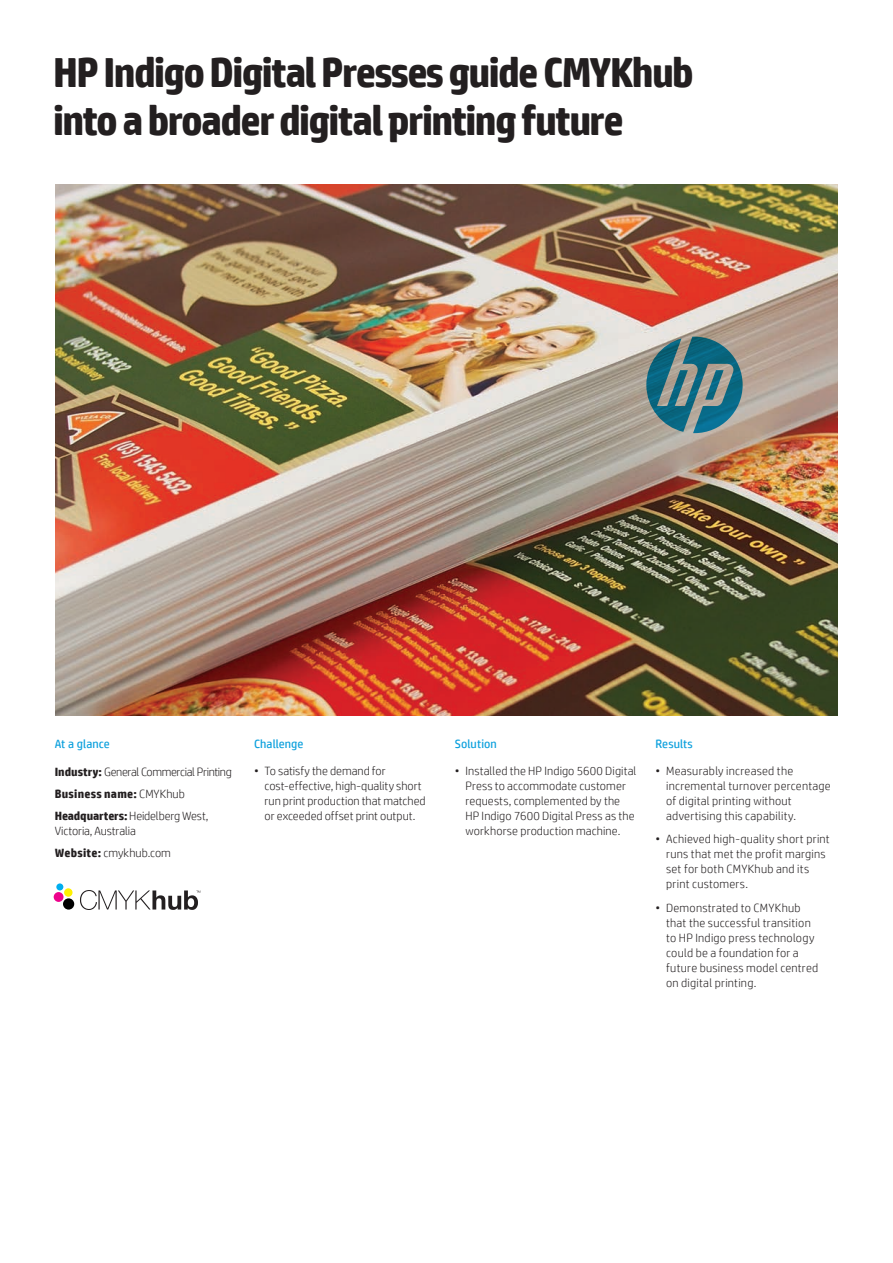
<style>
.page{position:relative;width:893px;height:1263px;background:#fff}
.page>*{position:absolute;margin:0;border:0;box-sizing:border-box;transform-origin:0 0}
.t1{font:700 42px/48px "HP Simplified";letter-spacing:-.04em;color:#231f20;scale:.96 1}
.bullets{font:300 12px/15px "HP Simplified";letter-spacing:.015em;color:#231f20}
.AT_A_GLANCE{font:300 12px/15px "HP Simplified";letter-spacing:-.015em;color:#231f20}
.sub-headers_solution{font:12px "HP Simplified";letter-spacing:.01em;color:#0ca0dd}
.AT_A_GLANCE-2{font:700 12px "HP Simplified";letter-spacing:.02em;color:#231f20}
.s1{font-weight:700}
.s2{font-weight:300}
</style>
<div class="page">
<img style="left:55px;top:185px;width:783px;height:531px">
<svg style="left:646px;top:337px;width:97px;height:96px;background:#59858d"></svg>
<div style="left:63px;top:898px;width:11px;height:11px;background:#000;border-radius:50%"></div>
<div style="left:54px;top:892px;width:10px;height:10px;background:#ed028c;border-radius:50%"></div>
<div style="left:64px;top:888px;width:9px;height:9px;background:#fff101;border-radius:50%"></div>
<div style="left:56px;top:883px;width:7px;height:7px;background:#00aeef;border-radius:50%"></div>
<svg style="left:80px;top:890px;width:120px;height:20px"></svg>
<p class="t1" style="left:53px;top:48px;width:669px">HP Indigo Digital Presses guide CMYKhub into a broader digital printing future</p>
<p class="sub-headers_solution" style="left:55px;top:737px;width:57px">At a glance</p>
<p class="AT_A_GLANCE" style="left:55px;top:764px;width:179px"><span class="s1">Industry:</span> General Commercial Printing</p>
<p class="AT_A_GLANCE-2" style="left:55px;top:787px;width:132px">Business name: <span class="s2">CMYKhub</span></p>
<p class="AT_A_GLANCE" style="left:55px;top:808px;width:155px"><span class="s1">Headquarters:</span> Heidelberg West,<br>Victoria, Australia</p>
<p class="AT_A_GLANCE" style="left:55px;top:845px;width:118px"><span class="s1">Website:</span> cmykhub.com</p>
<p class="sub-headers_solution" style="left:254px;top:737px;width:51px">Challenge</p>
<p class="bullets" style="left:265px;top:763px;width:163px;text-indent:-11px">• To satisfy the demand for cost-effective, high-quality short run print production that matched or exceeded offset print output.</p>
<p class="sub-headers_solution" style="left:455px;top:737px;width:44px">Solution</p>
<p class="bullets" style="left:465px;top:763px;width:173px;text-indent:-11px">• Installed the HP Indigo 5600 Digital Press to accommodate customer requests, complemented by the HP Indigo 7600 Digital Press as the workhorse production machine.</p>
<p class="sub-headers_solution" style="left:655px;top:737px;width:39px">Results</p>
<p class="bullets" style="left:666px;top:763px;width:166px;text-indent:-11px">• Measurably increased the incremental turnover percentage of digital printing without advertising this capability.</p>
<p class="bullets" style="left:666px;top:831px;width:165px;text-indent:-11px">• Achieved high-quality short print runs that met the profit margins set for both CMYKhub and its print customers.</p>
<p class="bullets" style="left:666px;top:900px;width:154px;text-indent:-11px">• Demonstrated to CMYKhub that the successful transition to HP Indigo press technology could be a foundation for a future business model centred on digital printing.</p>
</div>
